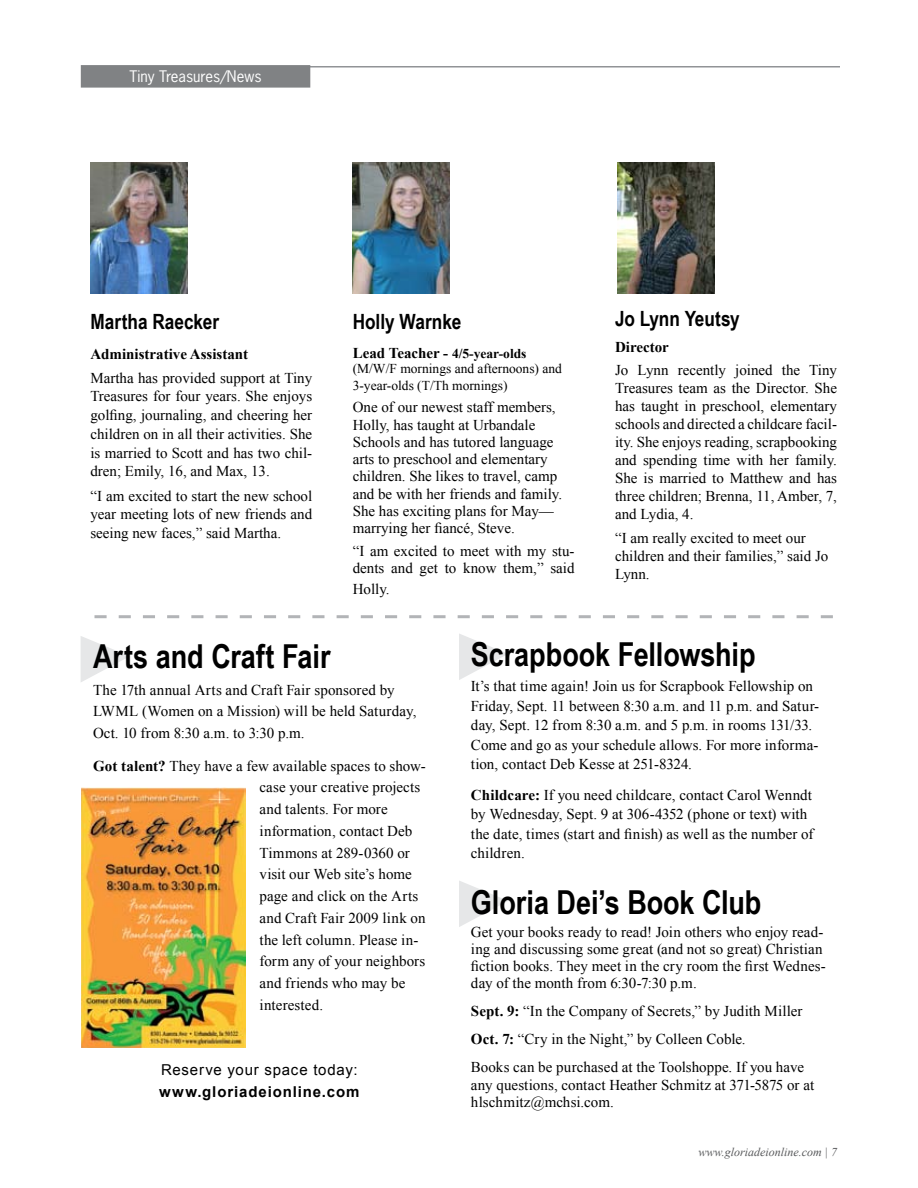
<style>
.page{position:relative;width:918px;height:1188px;background:#fff}
.page>*{position:absolute;margin:0;border:0;box-sizing:border-box;transform-origin:0 0}
.t1{font:700 33px "Arial Narrow";color:#000}
.t2{font:700 21px "Arial Narrow";color:#000}
.t3{font:15px/21.8px "Times New Roman";color:#000}
.t4{font:700 15px "Times New Roman";color:#000}
.t5{font:700 15px "Arial";letter-spacing:.06em;color:#000}
.t6{font:15px "Arial";letter-spacing:.05em;color:#000}
.t7{font:15px "News Gothic Std";color:#fff}
.t8{font:13.5px/15px "Times New Roman";color:#000}
.t9{font:italic 12px "Times New Roman";color:#58595b}
.s1{font-weight:700;font-size:15px}
.s2{font-weight:700}
</style>
<div class="page">
<img style="left:90px;top:162px;width:98px;height:131px">
<img style="left:353px;top:162px;width:97px;height:131px">
<img style="left:617px;top:162px;width:98px;height:131px">
<hr style="left:97px;top:66px;width:743px;height:2px;background:#919396">
<div style="left:82px;top:66px;width:228px;height:21px;background:#808284"></div>
<div style="left:81px;top:65px;width:229px;height:23px;border:2px solid #808284"></div>
<svg style="left:459px;top:634px;width:49px;height:46px"></svg>
<svg style="left:81px;top:636px;width:48px;height:46px"></svg>
<svg style="left:459px;top:881px;width:49px;height:46px"></svg>
<img style="left:81px;top:788px;width:165px;height:260px">
<svg style="left:94px;top:615px;width:739px;height:3px"></svg>
<p class="t7" style="left:130px;top:67px;width:133px">Tiny Treasures/News</p>
<h2 class="t2" style="left:90px;top:306px;width:130px">Martha Raecker</h2>
<p class="t4" style="left:90px;top:343px;width:159px">Administrative Assistant</p>
<p class="t3" style="left:90px;top:368px;width:223px;line-height:18.8px;text-align:justify">Martha has provided support at Tiny Treasures for four years. She enjoys golfing, journaling, and cheering her children on in all their activities. She is married to Scott and has two chil&shy;dren; Emily, 16, and Max, 13.</p>
<p class="t3" style="left:90px;top:486px;width:223px;line-height:18.8px;text-align:justify">“I am excited to start the new school year meeting lots of new friends and seeing new faces,” said Martha.</p>
<h2 class="t2" style="left:353px;top:305px;width:110px">Holly Warnke</h2>
<p class="t8" style="left:353px;top:346px;width:211px"><span class="s1">Lead Teacher -</span> <span class="s2">4/5-year-olds </span>(M/W/F mornings and afternoons) and</p>
<p class="t8" style="left:353px;top:378px;width:156px">3-year-olds (T/Th mornings)</p>
<p class="t3" style="left:353px;top:399px;width:211px;line-height:17.2px">One of our newest staff members,<br>Holly, has taught at Urbandale<br>Schools and has tutored language arts to preschool and elementary children. She likes to travel, camp and be with her friends and family.<br>She has exciting plans for May— marrying her fiancé, Steve.</p>
<p class="t3" style="left:353px;top:542px;width:223px;line-height:17.2px">“I am excited to meet with my stu&shy;dents and get to know them,” said</p>
<p class="t3" style="left:353px;top:578px;width:38px">Holly.</p>
<h2 class="t2" style="left:615px;top:302px;width:126px">Jo Lynn Yeutsy</h2>
<p class="t4" style="left:615px;top:337px;width:55px">Director</p>
<p class="t3" style="left:615px;top:361px;width:223px;line-height:18px;text-align:justify">Jo Lynn recently joined the Tiny Treasures team as the Director. She has taught in preschool, elementary schools and directed a childcare facil&shy;ity. She enjoys reading, scrapbooking and spending time with her family.<br>She is married to Matthew and has three children; Brenna, 11, Amber, 7, and Lydia, 4.</p>
<p class="t3" style="left:615px;top:529px;width:215px;line-height:18px">“I am really excited to meet our children and their families,” said Jo<br>Lynn.</p>
<h1 class="t1" style="left:93px;top:631px;width:239px">Arts and Craft Fair</h1>
<p class="t3" style="left:93px;top:679px;width:325px">The 17th annual Arts and Craft Fair sponsored by<br>LWML (Women on a Mission) will be held Saturday,<br>Oct. 10 from 8:30 a.m. to 3:30 p.m.</p>
<p class="t3" style="left:260px;top:755px;width:168px;text-indent:-167px"><span class="s2">Got talent?</span> They have a few available spaces to show&shy;case your creative projects and talents. For more information, contact Deb<br>Timmons at 289-0360 or visit our Web site’s home page and click on the Arts and Craft Fair 2009 link on the left column. Please in&shy;form any of your neighbors and friends who may be interested.</p>
<p class="t6" style="left:161px;top:1060px;width:198px">Reserve your space today:</p>
<p class="t5" style="left:159px;top:1082px;width:202px">www.gloriadeionline.com</p>
<h1 class="t1" style="left:471px;top:630px;width:286px">Scrapbook Fellowship</h1>
<p class="t3" style="left:471px;top:676px;width:350px;line-height:19.5px">It’s that time again! Join us for Scrapbook Fellowship on Friday, Sept. 11 between 8:30 a.m. and 11 p.m. and Satur&shy;day, Sept. 12 from 8:30 a.m. and 5 p.m. in rooms 131/33.<br>Come and go as your schedule allows. For more informa&shy;tion, contact Deb Kesse at 251-8324.</p>
<p class="t3" style="left:471px;top:785px;width:344px;line-height:19.5px"><span class="s2">Childcare:</span> If you need childcare, contact Carol Wenndt by Wednesday, Sept. 9 at 306-4352 (phone or text) with the date, times (start and finish) as well as the number of children.</p>
<h1 class="t1" style="left:471px;top:877px;width:292px">Gloria Dei’s Book Club</h1>
<p class="t3" style="left:471px;top:923px;width:357px;line-height:17.2px">Get your books ready to read! Join others who enjoy read&shy;ing and discussing some great (and not so great) Christian fiction books. They meet in the cry room the first Wednes&shy;day of the month from 6:30-7:30 p.m.</p>
<p class="t3" style="left:471px;top:997px;width:335px;line-height:28px"><span class="s2">Sept. 9:</span> “In the Company of Secrets,” by Judith Miller<br><span class="s2">Oct. 7:</span> “Cry in the Night,” by Colleen Coble.<br>Books can be purchased at the Toolshoppe. If you have</p>
<p class="t3" style="left:471px;top:1076px;width:345px;line-height:17.2px">any questions, contact Heather Schmitz at 371-5875 or at hlschmitz@mchsi.com.</p>
<p class="t9" style="left:699px;top:1144px;width:131px">www.gloriadeionline.com |</p>
</div>
